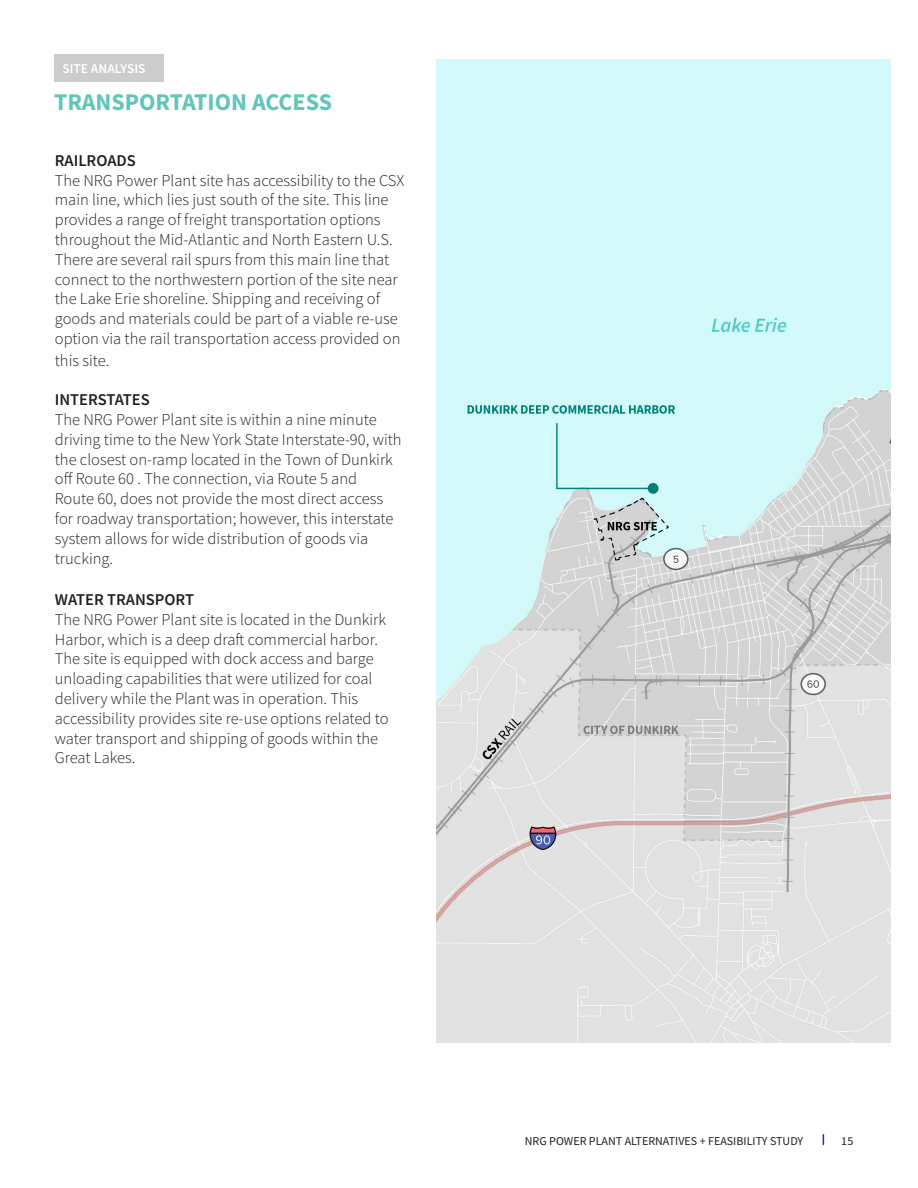
<style>
.page{position:relative;width:918px;height:1188px;background:#fff}
.page>*{position:absolute;margin:0;border:0;box-sizing:border-box;transform-origin:0 0}
.t1{font:700 24px "Source Sans Pro";color:#61c5b9}
.t2{font:300 16.5px/19.8px "Source Sans Pro";color:#231f20}
.SUBTITLE{font:600 16.5px "Source Sans Pro";color:#231f20}
.t3{font:600 13.5px "Source Sans Pro";color:#fff}
.t4{font:12px "Source Sans Pro";color:#231f20}
</style>
<div class="page">
<div style="left:55px;top:54px;width:109px;height:28px;background:#cbccce"></div>
<img style="left:436px;top:60px;width:455px;height:982px">
<p class="t3" style="left:62px;top:59px;width:85px">SITE ANALYSIS</p>
<p class="t1" style="left:54px;top:86px;width:280px">TRANSPORTATION ACCESS</p>
<p class="SUBTITLE" style="left:55px;top:149px;width:83px">RAILROADS</p>
<p class="t2" style="left:55px;top:170px;width:351px">The NRG Power Plant site has accessibility to the CSX main line, which lies just south of the site. This line provides a range of freight transportation options throughout the Mid-Atlantic and North Eastern U.S.<br>There are several rail spurs from this main line that connect to the northwestern portion of the site near the Lake Erie shoreline. Shipping and receiving of goods and materials could be part of a viable re-use option via the rail transportation access provided on</p>
<p class="t2" style="left:55px;top:350px;width:56px">this site.</p>
<p class="SUBTITLE" style="left:55px;top:389px;width:96px">INTERSTATES</p>
<p class="t2" style="left:55px;top:410px;width:348px">The NRG Power Plant site is within a nine minute driving time to the New York State Interstate-90, with the closest on-ramp located in the Town of Dunkirk off Route 60 . The connection, via Route 5 and<br>Route 60, does not provide the most direct access for roadway transportation; however, this interstate system allows for wide distribution of goods via trucking.</p>
<p class="SUBTITLE" style="left:55px;top:589px;width:141px">WATER TRANSPORT</p>
<p class="t2" style="left:55px;top:609px;width:335px">The NRG Power Plant site is located in the Dunkirk Harbor, which is a deep draft commercial harbor.<br>The site is equipped with dock access and barge unloading capabilities that were utilized for coal delivery while the Plant was in operation. This accessibility provides site re-use options related to water transport and shipping of goods within the Great Lakes.</p>
<p class="t4" style="left:525px;top:1133px;width:280px">NRG POWER PLANT ALTERNATIVES + FEASIBILITY STUDY</p>
<p class="t4" style="left:842px;top:1133px;width:13px">15</p>
</div>
